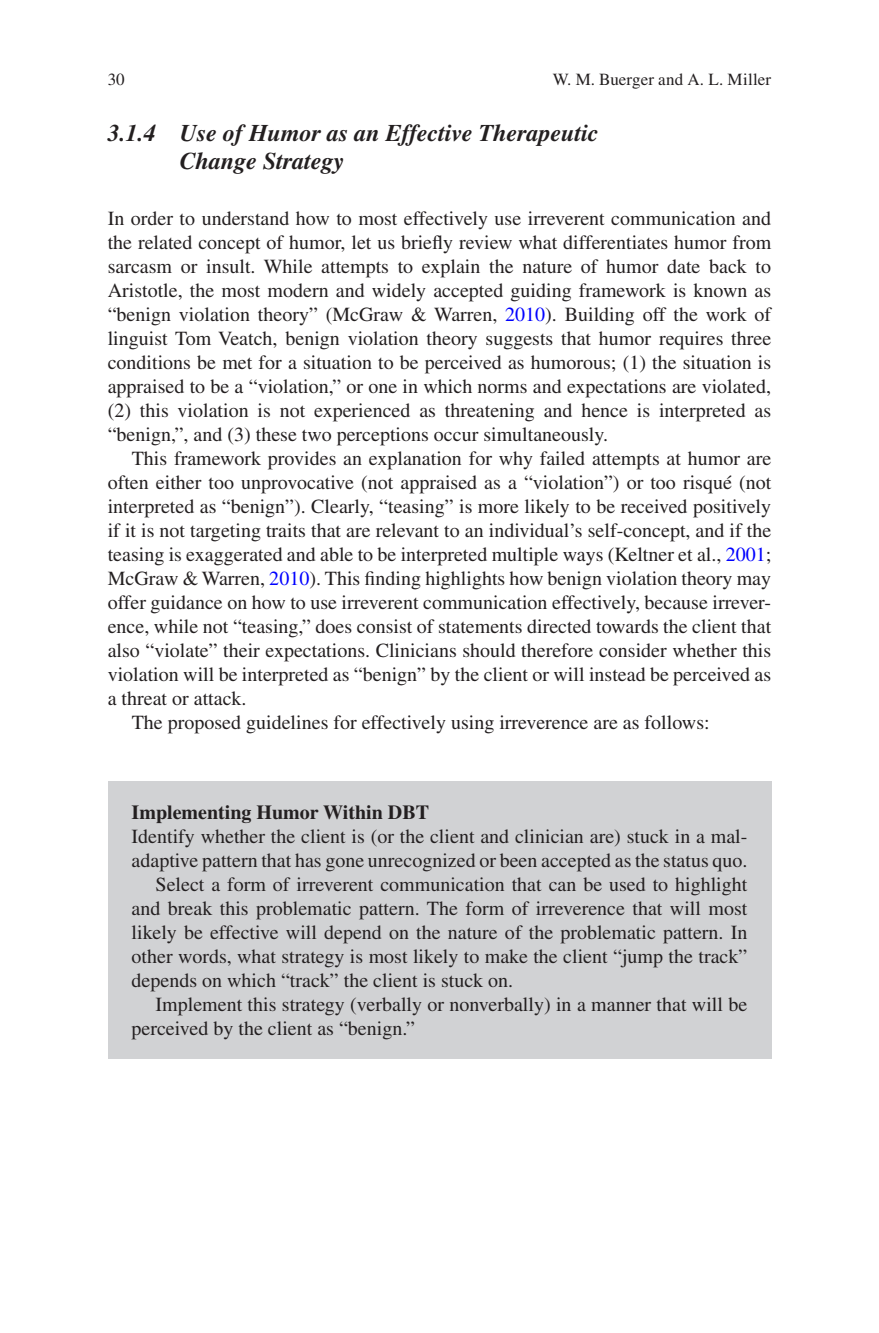
<style>
.page{position:relative;width:879px;height:1333px;background:#fff}
.page>*{position:absolute;margin:0;border:0;box-sizing:border-box;transform-origin:0 0}
._2_hd{font:italic 700 24px/28px "Times LT Std";color:#231f20}
.Text{font:20px/24px "Times LT Std";color:#231f20;text-align:justify}
.Text_flush{font:20px/24px "Times LT Std";color:#231f20;text-align:justify}
.B_1hd_Overview{font:700 20px "Times LT Std";color:#231f20}
.t1{font:17px "Times LT Std";letter-spacing:.005em;color:#231f20}
.s1{color:#00f}
</style>
<div class="page">
<div style="left:108px;top:781px;width:663px;height:277px;background:#d1d2d4"></div>
<p class="t1" style="left:553px;top:70px;width:220px">W. M. Buerger and A. L. Miller</p>
<p class="t1" style="left:108px;top:70px;width:19px">30</p>
<h3 class="_2_hd" style="left:180px;top:118px;width:420px;text-indent:-72px">3.1.4 Use of Humor as an Effective Therapeutic<br>Change Strategy</h3>
<p class="Text_flush" style="left:108px;top:206px;width:665px">In order to understand how to most effectively use irreverent communication and the related concept of humor, let us briefly review what differentiates humor from sarcasm or insult. While attempts to explain the nature of humor date back to Aristotle, the most modern and widely accepted guiding framework is known as “benign violation theory” (McGraw &amp; Warren, <span class="s1">2010</span>). Building off the work of linguist Tom Veatch, benign violation theory suggests that humor requires three conditions be met for a situation to be perceived as humorous; (1) the situation is appraised to be a “violation,” or one in which norms and expectations are violated, (2) this violation is not experienced as threatening and hence is interpreted as “benign,”, and (3) these two perceptions occur simultaneously.</p>
<p class="Text" style="left:108px;top:446px;width:665px;text-indent:24px">This framework provides an explanation for why failed attempts at humor are often either too unprovocative (not appraised as a “violation”) or too risqué (not interpreted as “benign”). Clearly, “teasing” is more likely to be received positively if it is not targeting traits that are relevant to an individual’s self-concept, and if the teasing is exaggerated and able to be interpreted multiple ways (Keltner et al., <span class="s1">2001</span>; McGraw &amp; Warren, <span class="s1">2010</span>). This finding highlights how benign violation theory may offer guidance on how to use irreverent communication effectively, because irrever&shy;ence, while not “teasing,” does consist of statements directed towards the client that also “violate” their expectations. Clinicians should therefore consider whether this violation will be interpreted as “benign” by the client or will instead be perceived as a threat or attack.</p>
<p class="Text" style="left:132px;top:710px;width:579px">The proposed guidelines for effectively using irreverence are as follows:</p>
<p class="B_1hd_Overview" style="left:132px;top:799px;width:299px">Implementing Humor Within DBT</p>
<p class="Text_flush" style="left:132px;top:823px;width:617px">Identify whether the client is (or the client and clinician are) stuck in a mal&shy;adaptive pattern that has gone unrecognized or been accepted as the status quo.</p>
<p class="Text" style="left:132px;top:871px;width:617px;text-indent:24px">Select a form of irreverent communication that can be used to highlight and break this problematic pattern. The form of irreverence that will most likely be effective will depend on the nature of the problematic pattern. In other words, what strategy is most likely to make the client “jump the track” depends on which “track” the client is stuck on.</p>
<p class="Text" style="left:132px;top:991px;width:617px;text-indent:24px">Implement this strategy (verbally or nonverbally) in a manner that will be perceived by the client as “benign.”</p>
</div>
